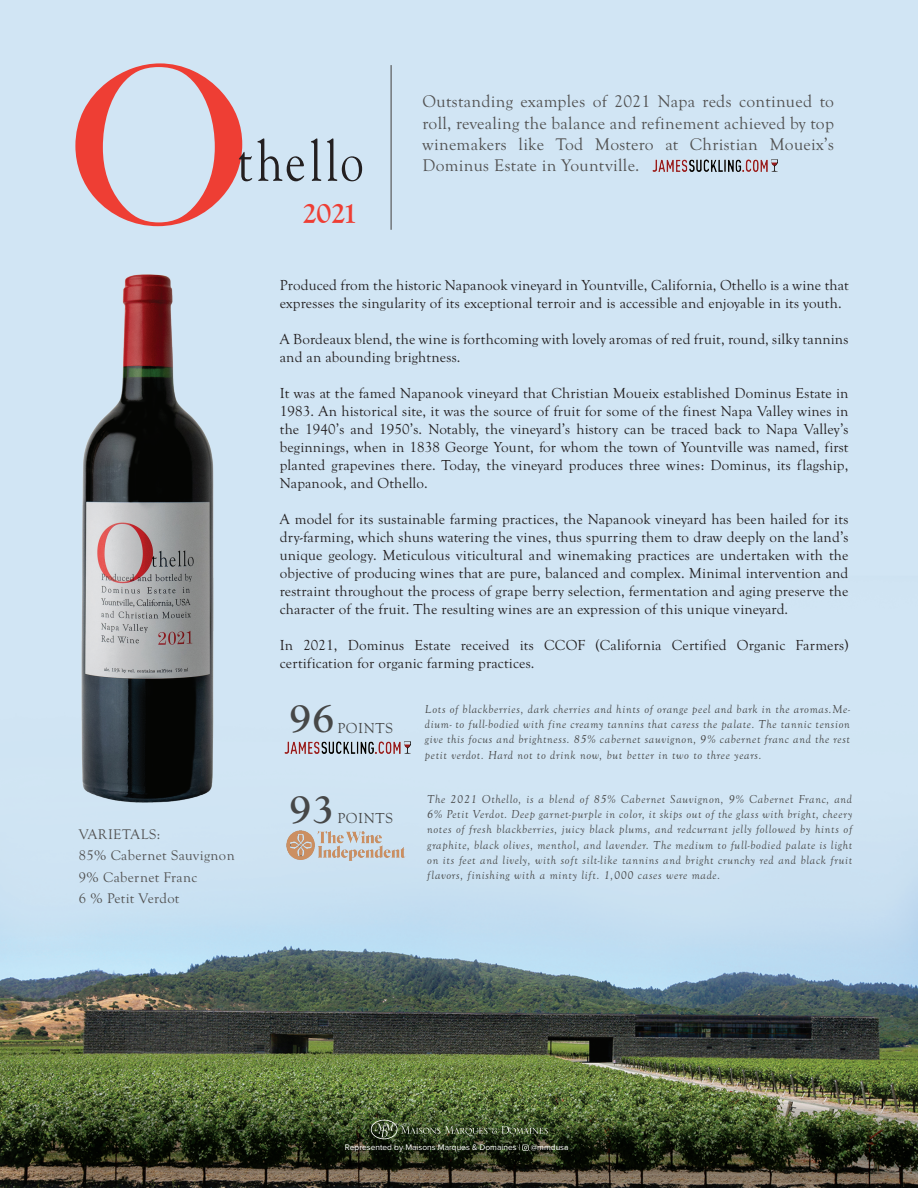
<style>
.page{position:relative;width:918px;height:1188px;background:#fff}
.page>*{position:absolute;margin:0;border:0;box-sizing:border-box;transform-origin:0 0}
.t1{font:700 42.3px "Goudy Old Sty";color:#464747}
.t2{font:700 29.1px "LTC Goudy Oldstyle Pro";color:#ee3e34}
.t3{font:17.55px/21.3px "Goudy Old Sty";letter-spacing:.015em;color:#515151;text-align:justify}
.t4{font:15px/18px "Goudy Old Sty";letter-spacing:.01em;color:#231f20}
.t5{font:15px "Goudy Old Sty";letter-spacing:.04em;color:#464747}
.t6{font:14.55px/21.3px "Goudy Old Sty";letter-spacing:.025em;color:#515151}
.t7{font:italic 12px/15.1px "Goudy Old Sty";letter-spacing:.06em;color:#484949;text-align:justify}
.t8{font:italic 12px/15.1px "Goudy Old Sty";letter-spacing:.06em;color:#464747;text-align:justify}
.t9{font:8.4px "Proxima Nova";color:#fff}
</style>
<div class="page">
<img style="left:0;top:0;width:918px;height:1188px">
<svg style="left:75px;top:63px;width:229px;height:163px;background:#d4c1ca"></svg>
<svg style="left:311px;top:138px;width:10px;height:43px"></svg>
<svg style="left:327px;top:138px;width:35px;height:43px;background:#acbbc8"></svg>
<img style="left:81px;top:275px;width:132px;height:527px">
<hr style="left:391px;top:65px;width:1px;height:165px;background:#515151">
<img style="left:652px;top:160px;width:126px;height:12px">
<img style="left:285px;top:742px;width:125px;height:12px">
<img style="left:287px;top:831px;width:118px;height:29px">
<svg style="left:371px;top:1120px;width:177px;height:19px;background:#485837"></svg>
<svg style="left:522px;top:1145px;width:7px;height:6px"></svg>
<p class="t6" style="left:79px;top:824px;width:157px">VARIETALS:<br>85% Cabernet Sauvignon<br>9% Cabernet Franc<br>6 % Petit Verdot</p>
<p class="t2" style="left:303px;top:195px;width:55px">2021</p>
<p class="t3" style="left:422px;top:91px;width:413px">Outstanding examples of 2021 Napa reds continued to roll, revealing the balance and refinement achieved by top winemakers like Tod Mostero at Christian Moueix’s Dominus Estate in Yountville.</p>
<p class="t4" style="left:280px;top:276px;width:570px">Produced from the historic Napanook vineyard in Yountville, California, Othello is a wine that expresses the singularity of its exceptional terroir and is accessible and enjoyable in its youth.</p>
<p class="t4" style="left:280px;top:330px;width:570px">A Bordeaux blend, the wine is forthcoming with lovely aromas of red fruit, round, silky tannins and an abounding brightness.</p>
<p class="t4" style="left:280px;top:384px;width:570px;text-align:justify">It was at the famed Napanook vineyard that Christian Moueix established Dominus Estate in 1983. An historical site, it was the source of fruit for some of the finest Napa Valley wines in the 1940’s and 1950’s. Notably, the vineyard’s history can be traced back to Napa Valley’s beginnings, when in 1838 George Yount, for whom the town of Yountville was named, first planted grapevines there. Today, the vineyard produces three wines: Dominus, its flagship, Napanook, and Othello.</p>
<p class="t4" style="left:280px;top:510px;width:570px;text-align:justify">A model for its sustainable farming practices, the Napanook vineyard has been hailed for its dry-farming, which shuns watering the vines, thus spurring them to draw deeply on the land’s unique geology. Meticulous viticultural and winemaking practices are undertaken with the objective of producing wines that are pure, balanced and complex. Minimal intervention and restraint throughout the process of grape berry selection, fermentation and aging preserve the character of the fruit. The resulting wines are an expression of this unique vineyard.</p>
<p class="t4" style="left:280px;top:636px;width:570px">In 2021, Dominus Estate received its CCOF (California Certified Organic Farmers) certification for organic farming practices.</p>
<p class="t8" style="left:425px;top:702px;width:427px">Lots of blackberries, dark cherries and hints of orange peel and bark in the aromas.Me&shy;dium- to full-bodied with fine creamy tannins that caress the palate. The tannic tension give this focus and brightness. 85% cabernet sauvignon, 9% cabernet franc and the rest petit verdot. Hard not to drink now, but better in two to three years.</p>
<p class="t1" style="left:290px;top:695px;width:45px">96</p>
<p class="t5" style="left:337px;top:720px;width:57px">POINTS</p>
<p class="t1" style="left:290px;top:785px;width:45px">93</p>
<p class="t5" style="left:337px;top:810px;width:57px">POINTS</p>
<p class="t7" style="left:427px;top:792px;width:427px">The 2021 Othello, is a blend of 85% Cabernet Sauvignon, 9% Cabernet Franc, and 6% Petit Verdot. Deep garnet-purple in color, it skips out of the glass with bright, cheery notes of fresh blackberries, juicy black plums, and redcurrant jelly followed by hints of graphite, black olives, menthol, and lavender. The medium to full-bodied palate is light on its feet and lively, with soft silt-like tannins and bright crunchy red and black fruit flavors, finishing with a minty lift. 1,000 cases were made.</p>
<p class="t9" style="left:345px;top:1141px;width:225px">Represented by Maisons Marques &amp; Domaines | @mmdusa</p>
</div>
